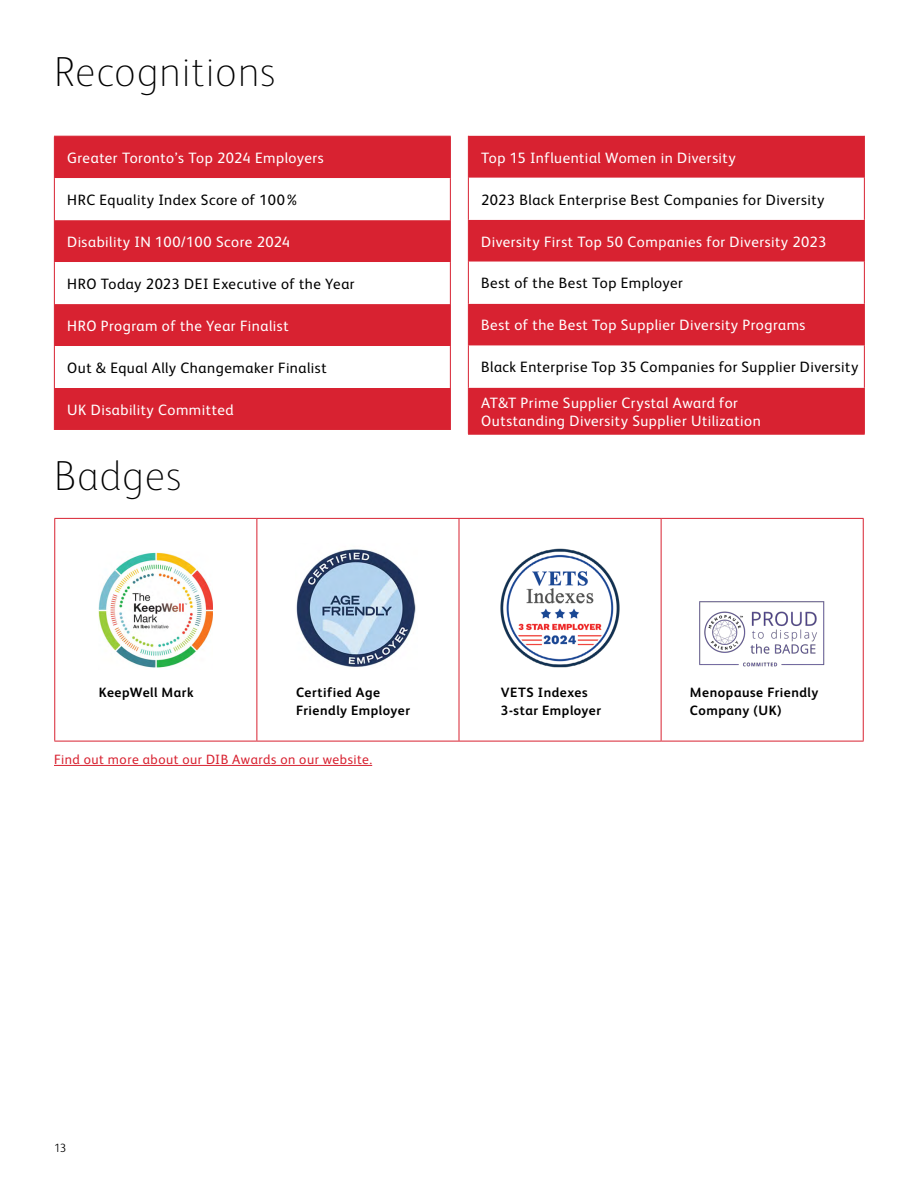
<style>
.page{position:relative;width:918px;height:1188px;background:#fff}
.page>*{position:absolute;margin:0;border:0;box-sizing:border-box;transform-origin:0 0}
.t1{font:100 42px "Xerox Sans";letter-spacing:.03em;color:#000}
.t2{font:15px/18px "Xerox Sans";letter-spacing:.035em;color:#fff}
.t3{font:15px "Xerox Sans";letter-spacing:.035em;color:#000}
.t4{font:700 13.5px/18px "Xerox Sans";letter-spacing:.04em;color:#000}
.t5{font:13.5px "Xerox Sans";letter-spacing:.04em;color:#d82231}
.t6{font:300 12px "Xerox Sans";color:#000}
</style>
<div class="page">
<div style="left:55px;top:137px;width:395px;height:293px;background:#d82231"></div>
<svg style="left:55px;top:178px;width:395px;height:210px"></svg>
<hr style="left:54px;top:136px;width:397px;height:1px;background:#d82231">
<hr style="left:54px;top:137px;width:1px;height:41px;background:#d82231">
<hr style="left:450px;top:137px;width:1px;height:41px;background:#d82231">
<hr style="left:54px;top:178px;width:1px;height:42px;background:#d82231">
<hr style="left:450px;top:178px;width:1px;height:42px;background:#d82231">
<hr style="left:54px;top:220px;width:1px;height:42px;background:#d82231">
<hr style="left:450px;top:220px;width:1px;height:42px;background:#d82231">
<hr style="left:54px;top:262px;width:1px;height:42px;background:#d82231">
<hr style="left:450px;top:262px;width:1px;height:42px;background:#d82231">
<hr style="left:54px;top:304px;width:1px;height:42px;background:#d82231">
<hr style="left:450px;top:304px;width:1px;height:42px;background:#d82231">
<hr style="left:54px;top:346px;width:1px;height:42px;background:#d82231">
<hr style="left:450px;top:346px;width:1px;height:42px;background:#d82231">
<hr style="left:54px;top:388px;width:1px;height:42px;background:#d82231">
<hr style="left:450px;top:388px;width:1px;height:42px;background:#d82231">
<hr style="left:54px;top:518px;width:203px;height:1px;background:#d82231">
<hr style="left:54px;top:519px;width:1px;height:222px;background:#d82231">
<hr style="left:257px;top:518px;width:202px;height:1px;background:#d82231">
<hr style="left:256px;top:519px;width:1px;height:222px;background:#d82231">
<hr style="left:459px;top:518px;width:202px;height:1px;background:#d82231">
<hr style="left:459px;top:519px;width:1px;height:222px;background:#d82231">
<hr style="left:661px;top:518px;width:203px;height:1px;background:#d82231">
<hr style="left:661px;top:519px;width:1px;height:222px;background:#d82231">
<hr style="left:863px;top:519px;width:1px;height:222px;background:#d82231">
<hr style="left:54px;top:741px;width:203px;height:1px;background:#d82231">
<hr style="left:257px;top:741px;width:202px;height:1px;background:#d82231">
<hr style="left:459px;top:741px;width:202px;height:1px;background:#d82231">
<hr style="left:661px;top:741px;width:203px;height:1px;background:#d82231">
<img style="left:500px;top:548px;width:120px;height:120px">
<img style="left:296px;top:549px;width:120px;height:118px">
<img style="left:99px;top:552px;width:114px;height:116px">
<img style="left:699px;top:601px;width:126px;height:66px">
<div style="left:469px;top:136px;width:395px;height:298px;background:#d82231"></div>
<svg style="left:469px;top:178px;width:395px;height:210px"></svg>
<hr style="left:468px;top:136px;width:1px;height:42px;background:#d82231">
<hr style="left:864px;top:136px;width:1px;height:42px;background:#d82231">
<hr style="left:468px;top:178px;width:1px;height:42px;background:#d82231">
<hr style="left:864px;top:178px;width:1px;height:42px;background:#d82231">
<hr style="left:468px;top:220px;width:1px;height:42px;background:#d82231">
<hr style="left:864px;top:220px;width:1px;height:42px;background:#d82231">
<hr style="left:468px;top:262px;width:1px;height:42px;background:#d82231">
<hr style="left:864px;top:262px;width:1px;height:42px;background:#d82231">
<hr style="left:468px;top:304px;width:1px;height:42px;background:#d82231">
<hr style="left:864px;top:304px;width:1px;height:42px;background:#d82231">
<hr style="left:468px;top:346px;width:1px;height:42px;background:#d82231">
<hr style="left:864px;top:346px;width:1px;height:42px;background:#d82231">
<hr style="left:468px;top:388px;width:1px;height:46px;background:#d82231">
<hr style="left:864px;top:388px;width:1px;height:46px;background:#d82231">
<hr style="left:468px;top:434px;width:397px;height:1px;background:#d82231">
<hr style="left:54px;top:765px;width:318px;height:1px;background:#d82231">
<h1 class="t1" style="left:54px;top:45px;width:223px">Recognitions</h1>
<p class="t2" style="left:67px;top:148px;width:258px">Greater Toronto’s Top 2024 Employers</p>
<p class="t3" style="left:67px;top:190px;width:234px">HRC Equality Index Score of 100%</p>
<p class="t2" style="left:67px;top:232px;width:225px">Disability IN 100/100 Score 2024</p>
<p class="t3" style="left:67px;top:274px;width:289px">HRO Today 2023 DEI Executive of the Year</p>
<p class="t2" style="left:67px;top:316px;width:223px">HRO Program of the Year Finalist</p>
<p class="t3" style="left:67px;top:358px;width:261px">Out &amp; Equal Ally Changemaker Finalist</p>
<p class="t2" style="left:67px;top:400px;width:168px">UK Disability Committed</p>
<h1 class="t1" style="left:54px;top:448px;width:129px">Badges</h1>
<p class="t2" style="left:481px;top:148px;width:256px">Top 15 Influential Women in Diversity</p>
<p class="t3" style="left:481px;top:189px;width:345px">2023 Black Enterprise Best Companies for Diversity</p>
<p class="t2" style="left:481px;top:232px;width:347px">Diversity First Top 50 Companies for Diversity 2023</p>
<p class="t3" style="left:481px;top:273px;width:203px">Best of the Best Top Employer</p>
<p class="t2" style="left:481px;top:316px;width:326px">Best of the Best Top Supplier Diversity Programs</p>
<p class="t3" style="left:481px;top:357px;width:379px">Black Enterprise Top 35 Companies for Supplier Diversity</p>
<p class="t2" style="left:481px;top:393px;width:281px">AT&amp;T Prime Supplier Crystal Award for<br>Outstanding Diversity Supplier Utilization</p>
<p class="t4" style="left:296px;top:683px;width:116px">Certified Age<br>Friendly Employer</p>
<p class="t4" style="left:99px;top:683px;width:96px">KeepWell Mark</p>
<p class="t4" style="left:690px;top:683px;width:130px">Menopause Friendly<br>Company (UK)</p>
<p class="t4" style="left:501px;top:683px;width:102px">VETS Indexes<br>3-star Employer</p>
<p class="t5" style="left:54px;top:751px;width:320px">Find out more about our DIB Awards on our website.</p>
<p class="t6" style="left:54px;top:1140px;width:14px">13</p>
</div>
